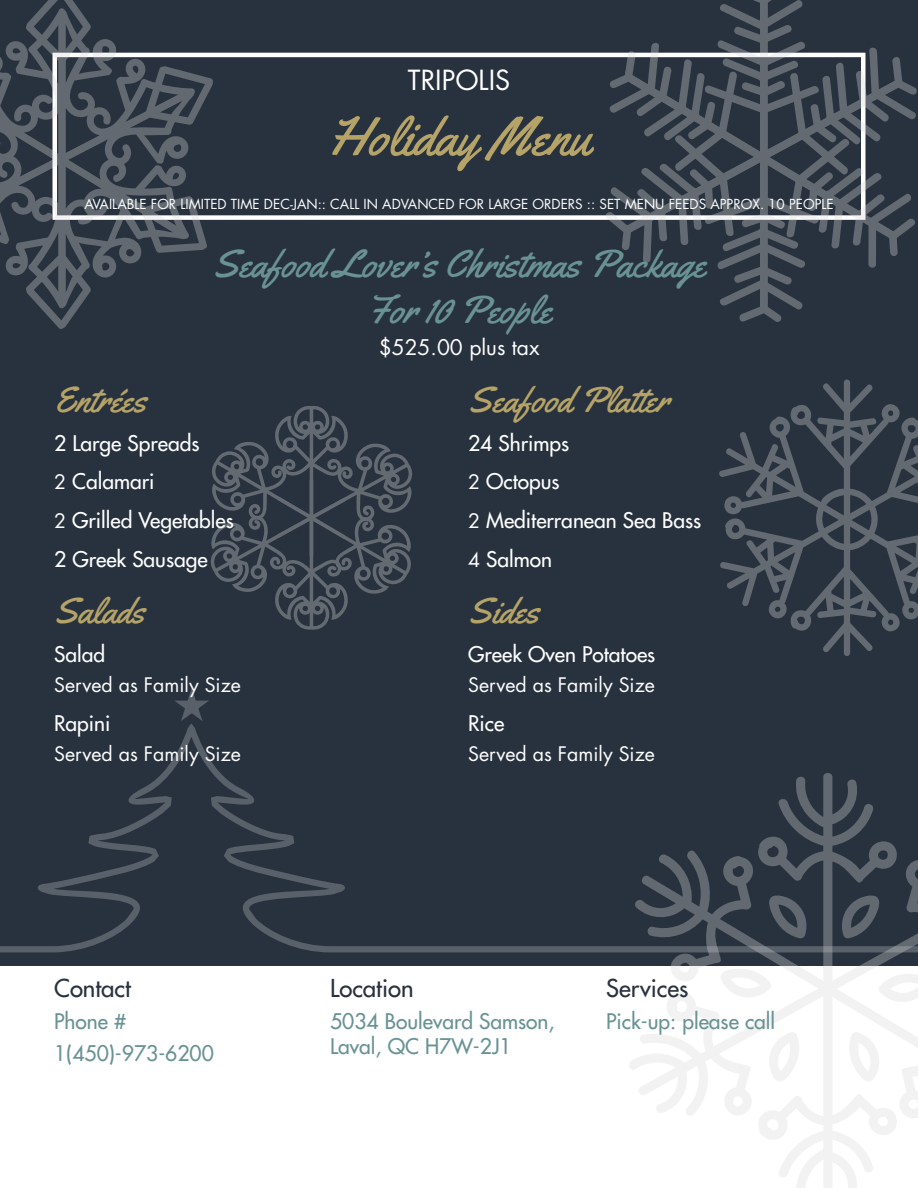
<style>
.page{position:relative;width:918px;height:1188px;background:#fff}
.page>*{position:absolute;margin:0;border:0;box-sizing:border-box;transform-origin:0 0}
.main_title{font:54px "Yellowtail";color:#b5a368}
.package_title{font:39px/46.8px "Yellowtail";color:#699294;text-align:center}
.course_title{font:36px "Yellowtail";color:#b5a368}
.tripolis{font:27px "Futura Std";color:#fff}
.footer_title_blue{font:500 24px "Futura Std";color:#28323e}
.entrees_platter_item{font:500 21px "Futura Std";color:#fff}
.footer_subtitle_blue{font:500 21px/25.2px "Futura Std";color:#699294}
.menu_item{font:500 21px "Futura Std";color:#fff}
.price{font:21px "Futura Std";color:#fff}
.menu_item_desc{font:19.5px "Futura Std";color:#fff}
.main_subtitle{font:13.5px "Futura Std";color:#fff}
.s1{font-weight:400;font-size:19.5px}
</style>
<div class="page">
<div style="left:0;top:0;width:918px;height:966px;background:#28323e"></div>
<div style="left:52px;top:53px;width:814px;height:167px;border:4px solid #fff"></div>
<svg style="left:175px;top:688px;width:34px;height:33px"></svg>
<svg style="left:0;top:723px;width:627px;height:229px"></svg>
<svg style="left:0;top:0;width:213px;height:329px"></svg>
<svg style="left:718px;top:0;width:85px;height:322px"></svg>
<svg style="left:622px;top:71px;width:295px;height:198px"></svg>
<svg style="left:607px;top:42px;width:292px;height:200px"></svg>
<svg style="left:758px;top:773px;width:138px;height:415px"></svg>
<svg style="left:632px;top:847px;width:286px;height:276px"></svg>
<svg style="left:768px;top:895px;width:41px;height:44px"></svg>
<svg style="left:846px;top:1032px;width:34px;height:51px"></svg>
<svg style="left:840px;top:895px;width:40px;height:44px"></svg>
<svg style="left:769px;top:1032px;width:33px;height:51px"></svg>
<svg style="left:878px;top:972px;width:40px;height:32px"></svg>
<svg style="left:721px;top:967px;width:51px;height:33px"></svg>
<svg style="left:210px;top:406px;width:202px;height:224px"></svg>
<svg style="left:719px;top:379px;width:199px;height:277px"></svg>
<p class="tripolis" style="left:408px;top:63px;width:104px">TRIPOLIS</p>
<p class="main_title" style="left:328px;top:102px;width:264px">Holiday Menu</p>
<p class="main_subtitle" style="left:84px;top:195px;width:751px">AVAILABLE FOR LIMITED TIME DEC-JAN:: CALL IN ADVANCED FOR LARGE ORDERS :: SET MENU FEEDS APPROX. 10 PEOPLE</p>
<p class="package_title" style="left:213px;top:240px;width:494px">Seafood Lover’s Christmas Package<br>For 10 People</p>
<p class="price" style="left:379px;top:334px;width:162px">$525.00 plus tax</p>
<p class="course_title" style="left:54px;top:377px;width:94px">Entrées</p>
<p class="entrees_platter_item" style="left:54px;top:430px;width:147px">2 Large Spreads</p>
<p class="entrees_platter_item" style="left:54px;top:468px;width:102px"><span class="s1">2</span> Calamari</p>
<p class="entrees_platter_item" style="left:54px;top:507px;width:181px"><span class="s1">2</span> Grilled Vegetables</p>
<p class="entrees_platter_item" style="left:54px;top:546px;width:155px">2 Greek Sausage</p>
<p class="course_title" style="left:54px;top:588px;width:92px">Salads</p>
<p class="menu_item" style="left:54px;top:641px;width:52px">Salad</p>
<p class="menu_item_desc" style="left:54px;top:673px;width:188px">Served as Family Size</p>
<p class="menu_item" style="left:54px;top:710px;width:58px">Rapini</p>
<p class="menu_item_desc" style="left:54px;top:742px;width:188px">Served as Family Size</p>
<p class="course_title" style="left:468px;top:377px;width:203px">Seafood Platter</p>
<p class="entrees_platter_item" style="left:468px;top:430px;width:103px">24 Shrimps</p>
<p class="entrees_platter_item" style="left:468px;top:468px;width:93px"><span class="s1">2</span> Octopus</p>
<p class="entrees_platter_item" style="left:468px;top:507px;width:235px"><span class="s1">2</span> Mediterranean Sea Bass</p>
<p class="entrees_platter_item" style="left:468px;top:546px;width:86px"><span class="s1">4</span> Salmon</p>
<p class="course_title" style="left:468px;top:588px;width:72px">Sides</p>
<p class="menu_item" style="left:468px;top:641px;width:189px">Greek Oven Potatoes</p>
<p class="menu_item_desc" style="left:468px;top:673px;width:188px">Served as Family Size</p>
<p class="menu_item" style="left:468px;top:710px;width:38px">Rice</p>
<p class="menu_item_desc" style="left:468px;top:742px;width:188px">Served as Family Size</p>
<p class="footer_title_blue" style="left:54px;top:973px;width:78px">Contact</p>
<p class="footer_subtitle_blue" style="left:54px;top:1009px;width:74px">Phone #</p>
<p class="footer_subtitle_blue" style="left:54px;top:1041px;width:161px">1(450)-973-6200</p>
<p class="footer_title_blue" style="left:330px;top:973px;width:85px">Location</p>
<p class="footer_subtitle_blue" style="left:330px;top:1009px;width:226px">5034 Boulevard Samson,<br>Laval, QC H7W-2J1</p>
<p class="footer_title_blue" style="left:606px;top:973px;width:84px">Services</p>
<p class="footer_subtitle_blue" style="left:606px;top:1009px;width:171px">Pick-up: please call</p>
</div>
